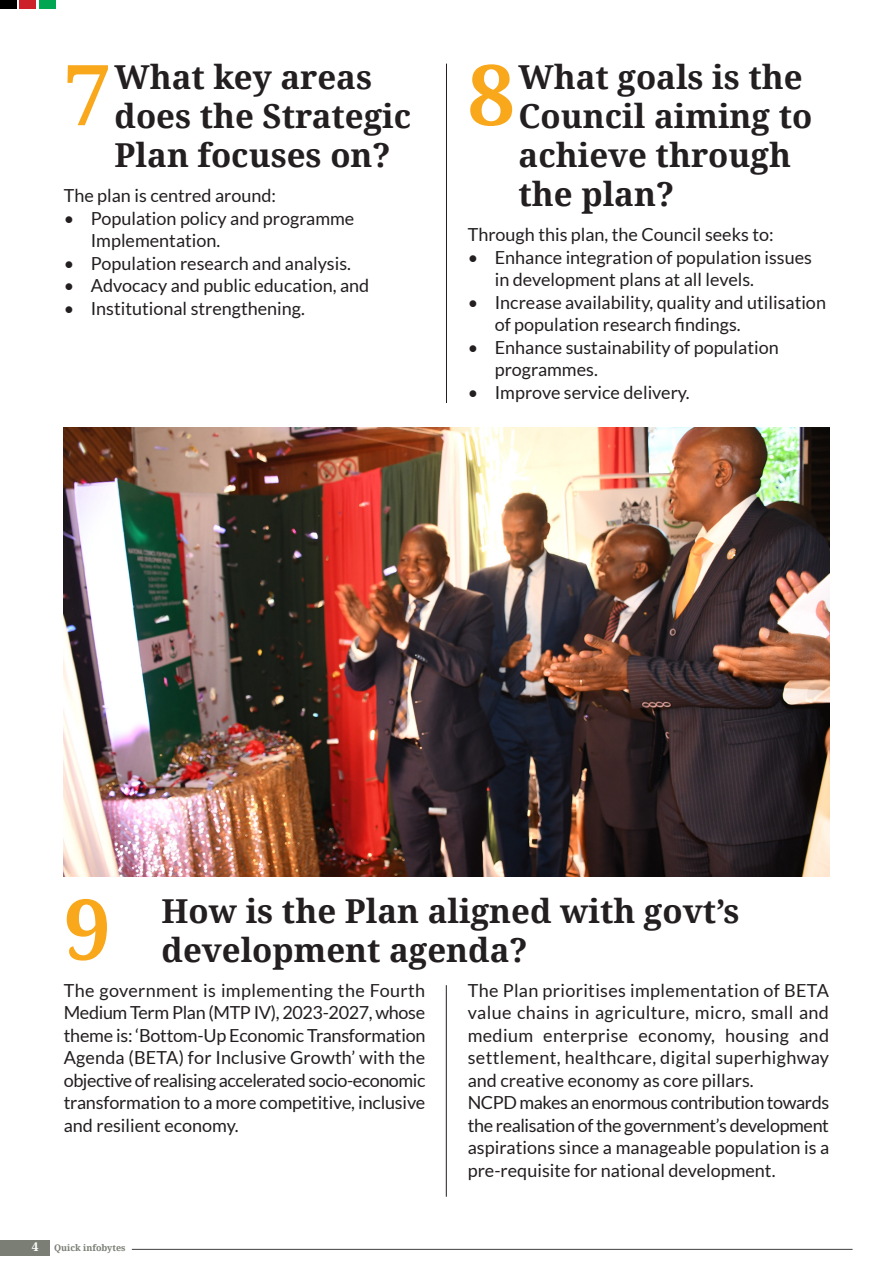
<style>
.page{position:relative;width:893px;height:1263px;background:#fff}
.page>*{position:absolute;margin:0;border:0;box-sizing:border-box;transform-origin:0 0}
.t1{font:700 84px "Droid Serif";color:#f9a71b}
.t2{font:700 33px/39px "Droid Serif";color:#231f20}
.Body{font:18px/22.5px "Lato";color:#231f20}
.t3{font:700 12px "Droid Serif";color:#fff}
.t4{font:700 9px "Droid Serif";color:#7a7e74}
</style>
<div class="page">
<div style="left:0;top:1239px;width:50px;height:16px;background:#7a7e74"></div>
<hr style="left:132px;top:1249px;width:721px;height:1px;background:#3e3e3f">
<hr style="left:446px;top:64px;width:1px;height:339px;background:#231f20">
<hr style="left:446px;top:985px;width:1px;height:212px;background:#231f20">
<img style="left:64px;top:427px;width:765px;height:449px">
<div style="left:0;top:0;width:17px;height:9px;background:#000"></div>
<div style="left:19px;top:0;width:17px;height:9px;background:#cc2129"></div>
<div style="left:39px;top:0;width:17px;height:9px;background:#00a652"></div>
<p class="t2" style="left:519px;top:58px;width:295px">What goals is the<br>Council aiming to achieve through the plan?</p>
<p class="Body" style="left:468px;top:224px;width:307px">Through this plan, the Council seeks to:</p>
<p class="Body" style="left:495px;top:246px;width:319px;text-indent:-27px">• Enhance integration of population issues in development plans at all levels.</p>
<p class="Body" style="left:495px;top:291px;width:333px;text-indent:-27px">• Increase availability, quality and utilisation of population research findings.</p>
<p class="Body" style="left:495px;top:336px;width:285px;text-indent:-27px">• Enhance sustainability of population programmes.</p>
<p class="Body" style="left:468px;top:381px;width:224px">• Improve service delivery.</p>
<p class="t2" style="left:115px;top:58px;width:298px">What key areas does the Strategic<br>Plan focuses on?</p>
<p class="Body" style="left:64px;top:185px;width:214px">The plan is centred around:</p>
<p class="Body" style="left:91px;top:207px;width:265px;text-indent:-27px">• Population policy and programme<br>Implementation.</p>
<p class="Body" style="left:64px;top:252px;width:289px">• Population research and analysis.</p>
<p class="Body" style="left:64px;top:275px;width:307px">• Advocacy and public education, and</p>
<p class="Body" style="left:64px;top:297px;width:243px">• Institutional strengthening.</p>
<p class="t1" style="left:64px;top:47px;width:48px">7</p>
<p class="t1" style="left:468px;top:47px;width:48px">8</p>
<p class="t2" style="left:162px;top:892px;width:580px">How is the Plan aligned with govt’s development agenda?</p>
<p class="Body" style="left:64px;top:979px;width:363px;text-align:justify">The government is implementing the Fourth Medium Term Plan (MTP IV), 2023-2027, whose theme is: ‘Bottom-Up Economic Transformation Agenda (BETA) for Inclusive Growth’ with the objective of realising accelerated socio-economic transformation to a more competitive, inclusive and resilient economy.</p>
<p class="Body" style="left:468px;top:979px;width:363px;text-align:justify">The Plan prioritises implementation of BETA value chains in agriculture, micro, small and medium enterprise economy, housing and settlement, healthcare, digital superhighway and creative economy as core pillars.</p>
<p class="t1" style="left:64px;top:881px;width:48px">9</p>
<p class="Body" style="left:468px;top:1091px;width:363px;text-align:justify">NCPD makes an enormous contribution towards the realisation of the government’s development aspirations since a manageable population is a pre-requisite for national development.</p>
<p class="t3" style="left:32px;top:1240px;width:8px">4</p>
<p class="t4" style="left:54px;top:1242px;width:73px">Quick infobytes</p>
</div>
